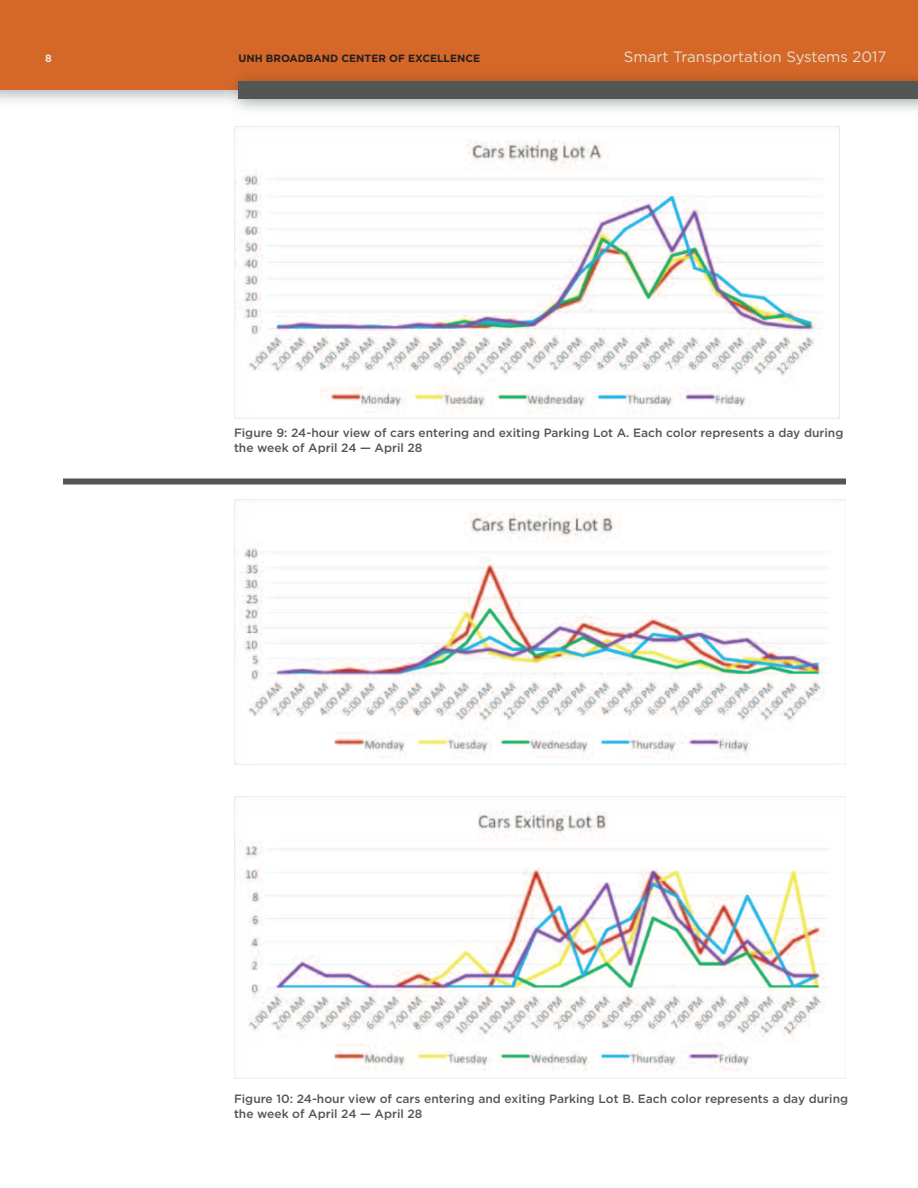
<style>
.page{position:relative;width:918px;height:1188px;background:#fff}
.page>*{position:absolute;margin:0;border:0;box-sizing:border-box;transform-origin:0 0}
.t1{font:15px "Gotham";color:#e4e1cc}
.t2{font:500 12px/15px "Gotham";color:#525756}
.t3{font:700 10.5px "Gotham";color:#231f20}
</style>
<div class="page">
<div style="left:0;top:0;width:918px;height:90px;background:#d56729"></div>
<div style="left:238px;top:81px;width:680px;height:18px;background:#525756"></div>
<img style="left:234px;top:126px;width:605px;height:292px">
<img style="left:234px;top:500px;width:612px;height:265px">
<img style="left:234px;top:796px;width:612px;height:282px">
<div style="left:63px;top:478px;width:783px;height:6px;background:#525756"></div>
<p class="t3" style="left:239px;top:54px;width:243px">UNH BROADBAND CENTER OF EXCELLENCE</p>
<p class="t1" style="left:624px;top:51px;width:264px">Smart Transportation Systems 2017</p>
<p class="t2" style="left:234px;top:426px;width:611px">figure 9: 24-hour view of cars entering and exiting Parking lot a. each color represents a day during the week of april 24 — april 28</p>
<p class="t2" style="left:234px;top:1092px;width:616px">figure 10: 24-hour view of cars entering and exiting Parking lot B. each color represents a day during the week of april 24 — april 28</p>
</div>
